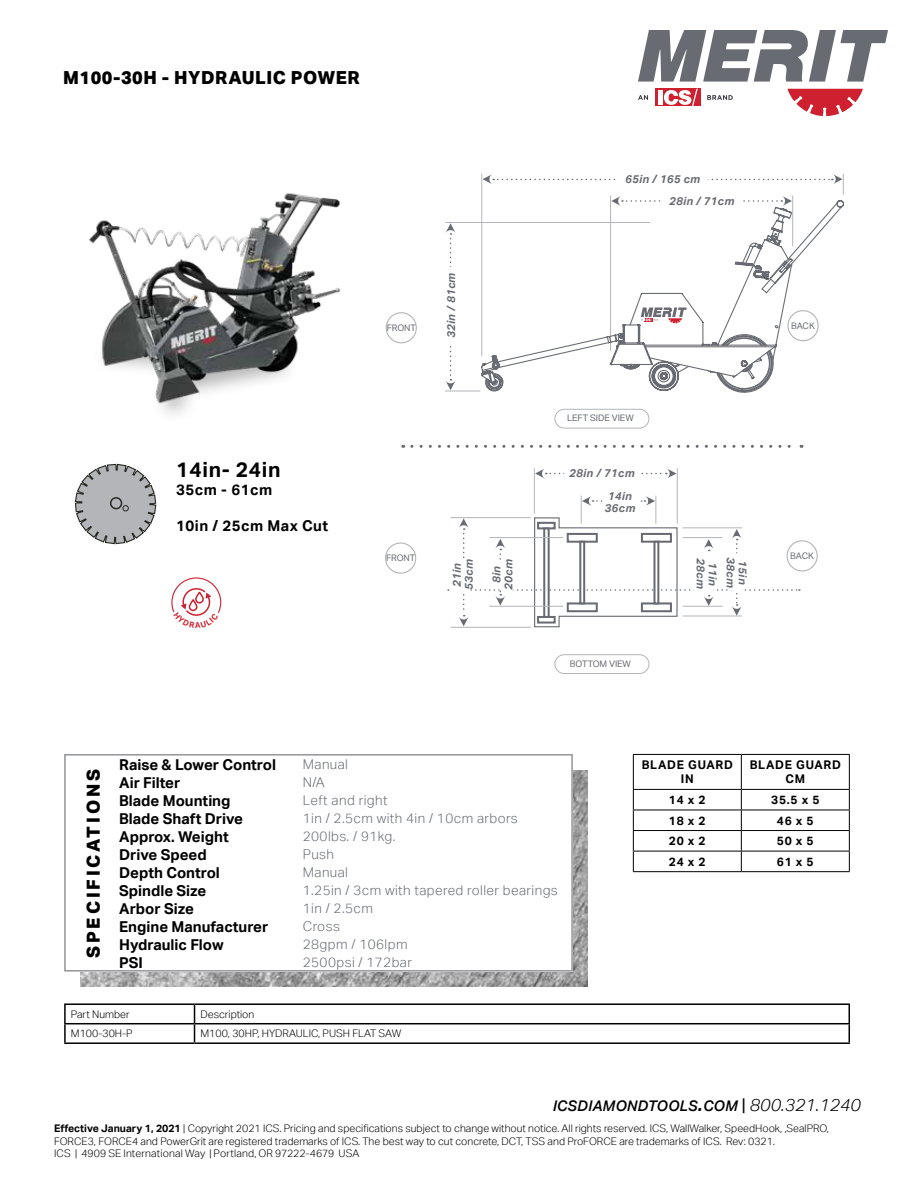
<style>
.page{position:relative;width:918px;height:1188px;background:#fff}
.page>*{position:absolute;margin:0;border:0;box-sizing:border-box;transform-origin:0 0}
.t1{font:700 21px "Aktiv Grotesk";letter-spacing:.03em;color:#000}
.t2{font:800 18px "Aktiv Grotesk";letter-spacing:.03em;color:#000}
.t3{font:800 18px "Aktiv Grotesk";letter-spacing:.155em;color:#000}
.t4{font:700 15px/18px "Aktiv Grotesk";color:#000}
.t5{font:700 15px "Aktiv Grotesk";letter-spacing:.03em;color:#000}
.t6{font:italic 500 14.7px "Aktiv Grotesk";letter-spacing:.015em;color:#000}
.t7{font:300 13.5px/18px "Aktiv Grotesk";letter-spacing:.03em;color:#686c72}
.t8{font:700 12px/14.4px "Aktiv Grotesk";letter-spacing:.06em;color:#000;text-align:center}
.t9{font:italic 700 11.25px/12px "Aktiv Grotesk";letter-spacing:.03em;color:#686c72}
.t10{font:300 10.5px/12.6px "Aktiv Grotesk";color:#000}
.t11{font:9px "Aktiv Grotesk";color:#686c72}
.s1{font-size:21px}
.s2{font-weight:400;font-style:normal;font-size:17.25px}
.s3{font-weight:300;font-size:17.25px}
.s4{font-weight:700}
</style>
<div class="page">
<svg style="left:787px;top:89px;width:76px;height:27px"></svg>
<svg style="left:638px;top:30px;width:250px;height:52px"></svg>
<svg style="left:638px;top:95px;width:10px;height:5px"></svg>
<svg style="left:707px;top:95px;width:26px;height:5px"></svg>
<div style="left:655px;top:89px;width:45px;height:17px;background:#ce202f"></div>
<div style="left:658px;top:90px;width:5px;height:15px;background:#fff"></div>
<svg style="left:664px;top:89px;width:34px;height:17px"></svg>
<svg style="left:74px;top:463px;width:83px;height:82px"></svg>
<div style="left:171px;top:577px;width:50px;height:50px;border:1px solid #ce202f;border-radius:50%"></div>
<img style="left:89px;top:193px;width:252px;height:217px">
<hr style="left:677px;top:468px;width:1px;height:55px;background:#b4b5b9">
<hr style="left:534px;top:468px;width:1px;height:45px;background:#b4b5b9">
<svg style="left:535px;top:468px;width:142px;height:11px"></svg>
<div style="left:554px;top:654px;width:95px;height:20px;border:1px solid #b4b5b9;border-radius:9px"></div>
<div style="left:554px;top:409px;width:95px;height:20px;border:1px solid #b4b5b9;border-radius:9px"></div>
<svg style="left:412px;top:445px;width:390px;height:3px"></svg>
<div style="left:386px;top:312px;width:31px;height:31px;border:1px solid #b4b5b9;border-radius:50%"></div>
<div style="left:787px;top:540px;width:31px;height:32px;border:1px solid #b4b5b9;border-radius:50%"></div>
<div style="left:385px;top:542px;width:31px;height:32px;border:1px solid #b4b5b9;border-radius:50%"></div>
<hr style="left:445px;top:222px;width:205px;height:1px;background:#b4b5b9">
<hr style="left:445px;top:391px;width:35px;height:1px;background:#b4b5b9">
<svg style="left:445px;top:223px;width:11px;height:167px"></svg>
<div style="left:661px;top:170px;width:24px;height:17px;border:2px solid #fff;border-radius:8px"></div>
<svg style="left:480px;top:174px;width:364px;height:219px"></svg>
<div style="left:618px;top:172px;width:89px;height:15px;background:#fff;border-radius:8px"></div>
<div style="left:617px;top:171px;width:91px;height:17px;border:2px solid #fff;border-radius:8px"></div>
<div style="left:663px;top:193px;width:77px;height:16px;background:#fff;border-radius:8px"></div>
<div style="left:663px;top:192px;width:77px;height:18px;border:2px solid #fff;border-radius:8px"></div>
<div style="left:443px;top:267px;width:16px;height:75px;background:#fff;border-radius:8px"></div>
<div style="left:443px;top:267px;width:17px;height:76px;border:2px solid #fff;border-radius:8px"></div>
<div style="left:603px;top:493px;width:36px;height:17px;border:2px solid #fff;border-radius:8px"></div>
<div style="left:444px;top:559px;width:30px;height:34px;border:2px solid #fff;border-radius:14px"></div>
<svg style="left:448px;top:496px;width:352px;height:132px"></svg>
<div style="left:565px;top:465px;width:73px;height:16px;background:#fff;border-radius:8px"></div>
<div style="left:564px;top:464px;width:75px;height:17px;border:2px solid #fff;border-radius:8px"></div>
<img style="left:81px;top:771px;width:507px;height:216px">
<div style="left:119px;top:756px;width:184px;height:216px;background:#fff"></div>
<div style="left:303px;top:756px;width:270px;height:216px;background:#fff"></div>
<div style="left:66px;top:756px;width:53px;height:216px;background:#fff"></div>
<div style="left:64px;top:754px;width:509px;height:218px;border:2px solid #939598"></div>
<hr style="left:64px;top:1003px;width:131px;height:2px;background:#000">
<hr style="left:195px;top:1003px;width:655px;height:2px;background:#000">
<hr style="left:64px;top:1023px;width:131px;height:1px;background:#000">
<svg style="left:64px;top:1005px;width:2px;height:37px"></svg>
<hr style="left:195px;top:1023px;width:655px;height:1px;background:#000">
<svg style="left:194px;top:1005px;width:1px;height:37px"></svg>
<svg style="left:849px;top:1005px;width:1px;height:37px"></svg>
<hr style="left:64px;top:1042px;width:131px;height:2px;background:#000">
<hr style="left:195px;top:1042px;width:655px;height:2px;background:#000">
<svg style="left:633px;top:755px;width:217px;height:116px"></svg>
<hr style="left:633px;top:871px;width:108px;height:1px;background:#000">
<hr style="left:741px;top:871px;width:109px;height:1px;background:#000">
<hr style="left:633px;top:754px;width:108px;height:1px;background:#000">
<hr style="left:633px;top:755px;width:1px;height:34px;background:#000">
<hr style="left:741px;top:754px;width:109px;height:1px;background:#000">
<hr style="left:741px;top:755px;width:1px;height:34px;background:#000">
<hr style="left:849px;top:755px;width:1px;height:34px;background:#000">
<hr style="left:633px;top:789px;width:108px;height:1px;background:#000">
<hr style="left:741px;top:789px;width:109px;height:1px;background:#000">
<svg style="left:173px;top:587px;width:46px;height:41px"></svg>
<h2 class="t2" style="left:63px;top:66px;width:298px">M100-30H - HYDRAULIC POWER</h2>
<h1 class="t1" style="left:176px;top:457px;width:106px">14in- 24in</h1>
<h3 class="t5" style="left:176px;top:481px;width:97px">35cm - 61cm</h3>
<h3 class="t5" style="left:176px;top:517px;width:153px">10in / 25cm Max Cut</h3>
<p class="t11" style="left:387px;top:323px;width:31px">FRONT</p>
<p class="t9" style="left:445px;top:338px;width:67px;rotate:-90deg">32in / 81cm</p>
<p class="t9" style="left:669px;top:168px;width:67px;line-height:21.6px;text-indent:-44px">65in / 165 cm<br>28in / 71cm</p>
<p class="t11" style="left:567px;top:413px;width:68px">LEFT SIDE VIEW</p>
<p class="t9" style="left:569px;top:467px;width:67px">28in / 71cm</p>
<p class="t9" style="left:605px;top:490px;width:32px">14in<br>36cm</p>
<p class="t11" style="left:791px;top:320px;width:25px">BACK</p>
<p class="t11" style="left:386px;top:553px;width:31px">FRONT</p>
<p class="t11" style="left:790px;top:551px;width:25px">BACK</p>
<p class="t9" style="left:451px;top:590px;width:32px;rotate:-90deg">21in<br>53cm</p>
<p class="t9" style="left:502px;top:590px;width:32px;rotate:-90deg">20cm</p>
<p class="t9" style="left:707px;top:558px;width:32px;rotate:90deg">28cm</p>
<p class="t9" style="left:719px;top:562px;width:25px;rotate:90deg">11in</p>
<p class="t9" style="left:737px;top:557px;width:32px;rotate:90deg">38cm</p>
<p class="t9" style="left:749px;top:560px;width:25px;rotate:90deg">15in</p>
<p class="t9" style="left:490px;top:583px;width:18px;rotate:-90deg">8in</p>
<p class="t11" style="left:570px;top:658px;width:63px">BOTTOM VIEW</p>
<h2 class="t3" style="left:82px;top:958px;width:190px;rotate:-90deg">SPECIFICATIONS</h2>
<h3 class="t4" style="left:119px;top:755px;width:158px">Raise &amp; Lower Control<br>Air Filter<br>Blade Mounting<br>Blade Shaft Drive<br>Approx. Weight<br>Drive Speed<br>Depth Control<br>Spindle Size<br>Arbor Size<br>Engine Manufacturer<br>Hydraulic Flow<br>PSI</h3>
<p class="t7" style="left:303px;top:756px;width:257px">Manual<br>N/A<br>Left and right<br>1in / 2.5cm with 4in / 10cm arbors<br>200lbs. / 91kg.<br>Push<br>Manual<br>1.25in / 3cm with tapered roller bearings<br>1in / 2.5cm<br>Cross<br>28gpm / 106lpm<br>2500psi / 172bar</p>
<p class="t10" style="left:71px;top:1008px;width:60px">Part Number</p>
<p class="t10" style="left:201px;top:1008px;width:55px">Description</p>
<p class="t10" style="left:71px;top:1027px;width:63px">M100-30H-P</p>
<p class="t10" style="left:201px;top:1027px;width:202px">M100, 30HP, HYDRAULIC, PUSH FLAT SAW</p>
<p class="t8" style="left:642px;top:757px;width:93px">BLADE GUARD<br>IN</p>
<p class="t8" style="left:750px;top:757px;width:93px">BLADE GUARD<br>CM</p>
<p class="t8" style="left:669px;top:792px;width:38px">14 x 2</p>
<p class="t8" style="left:771px;top:792px;width:50px">35.5 x 5</p>
<p class="t8" style="left:669px;top:813px;width:38px">18 x 2</p>
<p class="t8" style="left:777px;top:813px;width:38px">46 x 5</p>
<p class="t8" style="left:669px;top:833px;width:38px">20 x 2</p>
<p class="t8" style="left:777px;top:833px;width:38px">50 x 5</p>
<p class="t8" style="left:669px;top:854px;width:38px">24 x 2</p>
<p class="t8" style="left:777px;top:854px;width:38px">61 x 5</p>
<h3 class="t6" style="left:553px;top:1097px;width:310px">ICSDIAMONDTOOLS<span class="s1">.</span>COM <span class="s2">|</span> <span class="s3">800.321.1240</span></h3>
<p class="t10" style="left:54px;top:1122px;width:776px"><span class="s4">Effective January 1, 2021</span> | Copyright 2021 ICS. Pricing and specifications subject to change without notice. All rights reserved. ICS, WallWalker, SpeedHook, ,SealPRO,<br>FORCE3, FORCE4 and PowerGrit are registered trademarks of ICS. The best way to cut concrete, DCT, TSS and ProFORCE are trademarks of ICS. Rev: 0321.<br>ICS | 4909 SE International Way | Portland, OR 97222-4679 USA</p>
</div>
